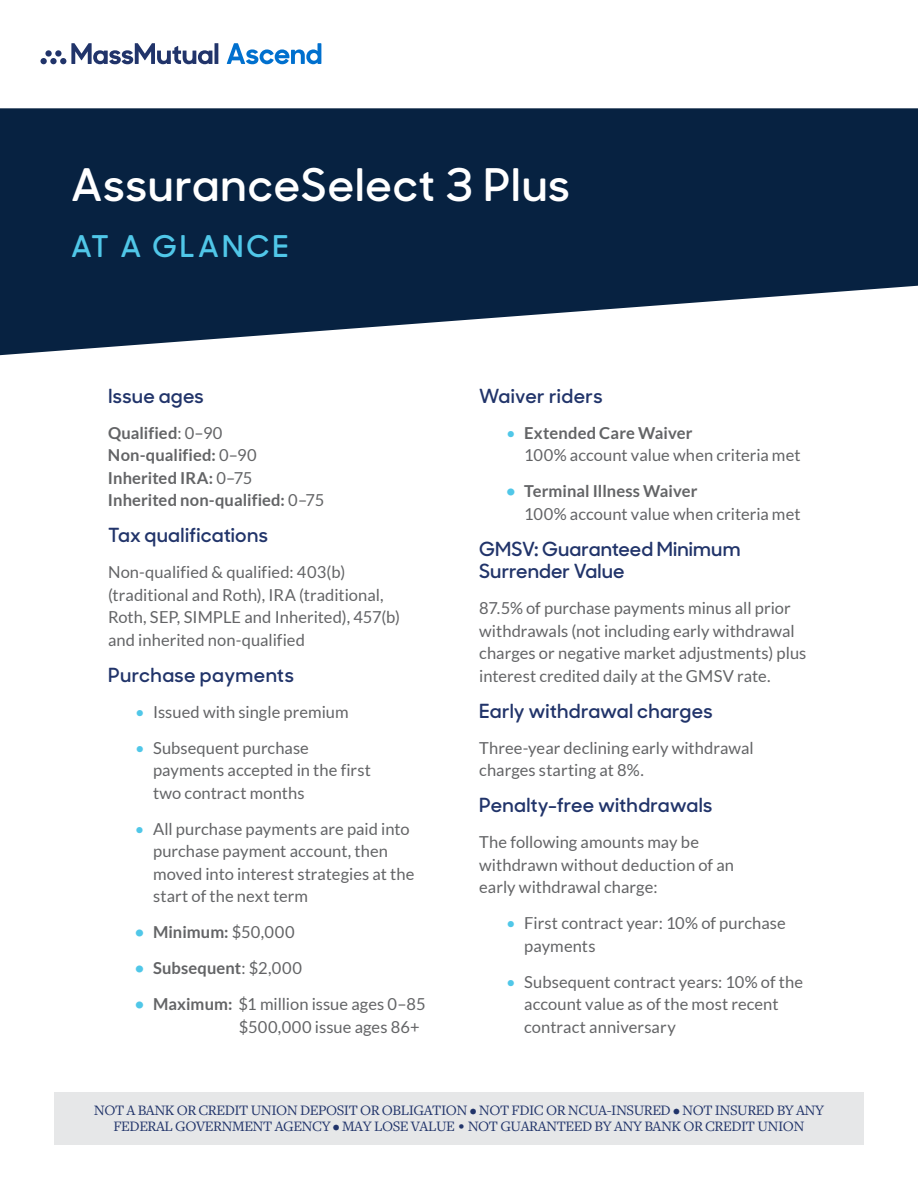
<style>
.page{position:relative;width:918px;height:1188px;background:#fff}
.page>*{position:absolute;margin:0;border:0;box-sizing:border-box;transform-origin:0 0}
.t1{font:600 45px "MM Sharp Sans";letter-spacing:.02em;color:#fff}
.t2{font:600 30px "MM Sharp Sans";letter-spacing:.1em;color:#50c7e8}
.t3{font:600 19.5px/22.5px "MM Sharp Sans";letter-spacing:.01em;color:#21346a}
.t4{font:16.5px/22.5px "Lato";letter-spacing:.005em;color:#636466}
.t5{font:700 16.5px/22.5px "Lato";letter-spacing:.005em;color:#636466}
.t6{font:15px/16.5px "Freight Text Pro";letter-spacing:-.03em;color:#21346a;text-align:center}
.s1{font-weight:400}
.s2{color:#50c7e8}
.s3{font-weight:700;color:#50c7e8}
.s4{font-weight:700}
.s5{font-family:"Lato";font-weight:300}
</style>
<div class="page">
<div style="left:54px;top:1092px;width:810px;height:52px;background:#e6e7e8"></div>
<svg style="left:0;top:108px;width:918px;height:247px;background:#2a415b"></svg>
<svg style="left:227px;top:43px;width:94px;height:21px"></svg>
<hr style="left:215px;top:43px;width:3px;height:21px;background:#21346a">
<svg style="left:60px;top:43px;width:152px;height:21px"></svg>
<div style="left:50px;top:58px;width:7px;height:6px;background:#21346a;border-radius:50%"></div>
<div style="left:40px;top:58px;width:7px;height:6px;background:#21346a;border-radius:50%"></div>
<svg style="left:55px;top:50px;width:7px;height:7px"></svg>
<svg style="left:45px;top:50px;width:7px;height:7px"></svg>
<h1 class="t1" style="left:71px;top:150px;width:500px">AssuranceSelect 3 Plus</h1>
<h2 class="t2" style="left:71px;top:223px;width:219px">AT A GLANCE</h2>
<p class="t3" style="left:108px;top:383px;width:97px">Issue ages</p>
<p class="t5" style="left:108px;top:421px;width:218px">Qualified<span class="s1">: 0–90<br></span>Non-qualified: <span class="s1">0–90<br></span>Inherited IRA: <span class="s1">0–75<br></span>Inherited non-qualified: <span class="s1">0–75</span></p>
<p class="t3" style="left:108px;top:523px;width:161px">Tax qualifications</p>
<p class="t4" style="left:108px;top:561px;width:294px">Non-qualified &amp; qualified: 403(b) (traditional and Roth), IRA (traditional, Roth, SEP, SIMPLE and Inherited), 457(b) and inherited non-qualified</p>
<p class="t3" style="left:108px;top:662px;width:187px">Purchase payments</p>
<p class="t4" style="left:135px;top:700px;width:215px"><span class="s2">•</span> Issued with single premium</p>
<p class="t4" style="left:153px;top:736px;width:219px;text-indent:-18px"><span class="s2">•</span> Subsequent purchase payments accepted in the first two contract months</p>
<p class="t4" style="left:153px;top:817px;width:263px;text-indent:-18px"><span class="s2">•</span> All purchase payments are paid into purchase payment account, then moved into interest strategies at the start of the next term</p>
<p class="t5" style="left:135px;top:921px;width:161px"><span class="s2">•</span> Minimum: <span class="s1">$50,000</span></p>
<p class="t5" style="left:135px;top:957px;width:168px"><span class="s2">•</span> Subsequent<span class="s1">: $2,000</span></p>
<p class="t4" style="left:239px;top:993px;width:188px;text-indent:-104px"><span class="s3">•</span> <span class="s4">Maximum:</span> $1 million issue ages 0–85 $500,000 issue ages 86+</p>
<p class="t3" style="left:479px;top:383px;width:125px">Waiver riders</p>
<p class="t4" style="left:524px;top:421px;width:278px;text-indent:-18px"><span class="s2">•</span> <span class="s4">Extended Care Waiver<br></span>100% account value when criteria met</p>
<p class="t4" style="left:524px;top:480px;width:278px;text-indent:-18px"><span class="s3">•</span> <span class="s4">Terminal Illness Waiver<br></span>100% account value when criteria met</p>
<p class="t3" style="left:479px;top:536px;width:263px">GMSV: Guaranteed Minimum<br>Surrender Value</p>
<p class="t4" style="left:479px;top:597px;width:329px">87.5% of purchase payments minus all prior withdrawals (not including early withdrawal charges or negative market adjustments) plus interest credited daily at the GMSV rate.</p>
<p class="t3" style="left:479px;top:698px;width:235px">Early withdrawal charges</p>
<p class="t4" style="left:479px;top:736px;width:276px">Three-year declining early withdrawal charges starting at 8%.</p>
<p class="t3" style="left:479px;top:793px;width:235px">Penalty-free withdrawals</p>
<p class="t4" style="left:479px;top:831px;width:256px">The following amounts may be withdrawn without deduction of an early withdrawal charge:</p>
<p class="t4" style="left:524px;top:912px;width:263px;text-indent:-18px"><span class="s2">•</span> First contract year: 10% of purchase payments</p>
<p class="t4" style="left:524px;top:970px;width:280px;text-indent:-18px"><span class="s2">•</span> Subsequent contract years: 10% of the account value as of the most recent contract anniversary</p>
<p class="t6" style="left:94px;top:1101px;width:732px">NOT A BANK OR CREDIT UNION DEPOSIT OR OBLIGATION • NOT FDIC OR NCUA-INSURED • NOT INSURED BY ANY<br>FEDERAL GOVERNMENT AGENCY • MAY LOSE VALUE <span class="s5">•</span> NOT GUARANTEED BY ANY BANK OR CREDIT UNION</p>
</div>
